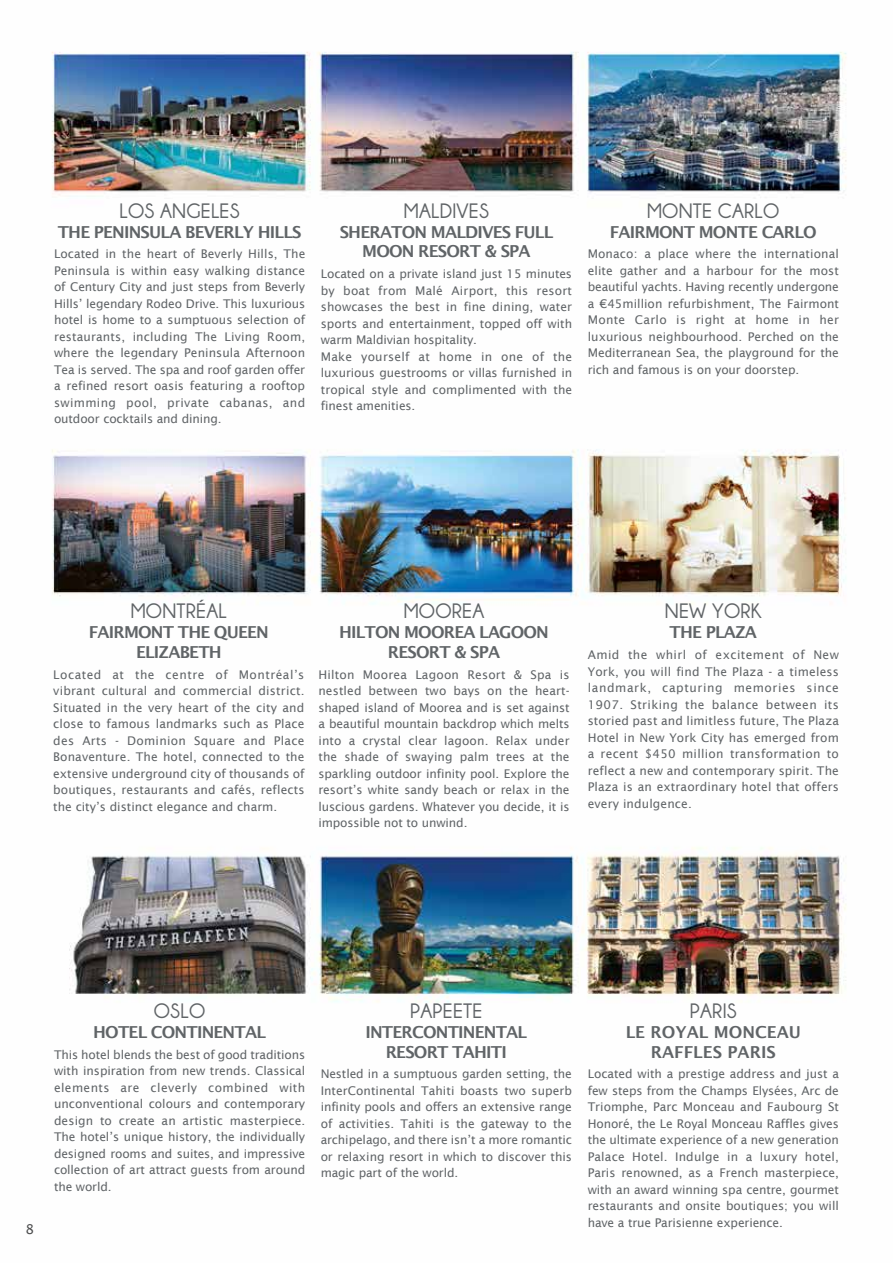
<style>
.page{position:relative;width:893px;height:1263px;background:#fff}
.page>*{position:absolute;margin:0;border:0;box-sizing:border-box;transform-origin:0 0}
.t1{font:700 21px "Champagne&Limousines";letter-spacing:.01em;color:#606467}
.t2{font:600 16.5px/19.8px "Lucida Sans";letter-spacing:-.05em;color:#606467;text-align:center}
.t3{font:600 16.5px/19.8px "Lucida Sans";color:#606467;text-align:center}
.t4{font:13.5px "Lucida Sans";color:#4b4c4d}
.t5{font:12px/16.5px "Lucida Sans";letter-spacing:-.005em;color:#606467;text-align:justify}
</style>
<div class="page">
<img style="left:51px;top:52px;width:796px;height:951px">
<h1 class="t1" style="left:119px;top:199px;width:122px">LOS ANGELES</h1>
<h2 class="t2" style="left:58px;top:222px;width:245px">THE PENINSULA BEVERLY HILLS</h2>
<p class="t5" style="left:54px;top:246px;width:253px">Located in the heart of Beverly Hills, The Peninsula is within easy walking distance of Century City and just steps from Beverly Hills’ legendary Rodeo Drive. This luxurious hotel is home to a sumptuous selection of restaurants, including The Living Room, where the legendary Peninsula Afternoon Tea is served. The spa and roof garden offer a refined resort oasis featuring a rooftop swimming pool, private cabanas, and outdoor cocktails and dining.</p>
<h1 class="t1" style="left:404px;top:199px;width:87px">MALDIVES</h1>
<h2 class="t2" style="left:340px;top:222px;width:215px">SHERATON MALDIVES FULL<br>MOON RESORT &amp; SPA</h2>
<p class="t5" style="left:321px;top:266px;width:253px;text-align:left">Located on a private island just 15 minutes by boat from Malé Airport, this resort showcases the best in fine dining, water sports and entertainment, topped off with warm Maldivian hospitality.<br>Make yourself at home in one of the luxurious guestrooms or villas furnished in tropical style and complimented with the finest amenities.</p>
<h1 class="t1" style="left:647px;top:199px;width:134px">MONTE CARLO</h1>
<h2 class="t2" style="left:610px;top:222px;width:208px">FAIRMONT MONTE CARLO</h2>
<p class="t5" style="left:588px;top:246px;width:253px">Monaco: a place where the international elite gather and a harbour for the most beautiful yachts. Having recently undergone a €45million refurbishment, The Fairmont Monte Carlo is right at home in her luxurious neighbourhood. Perched on the Mediterranean Sea, the playground for the rich and famous is on your doorstep.</p>
<h1 class="t1" style="left:131px;top:600px;width:98px">MONTRÉAL</h1>
<h2 class="t2" style="left:89px;top:622px;width:182px">FAIRMONT THE QUEEN<br>ELIZABETH</h2>
<p class="t5" style="left:53px;top:666px;width:253px">Located at the centre of Montréal’s vibrant cultural and commercial district.<br>Situated in the very heart of the city and close to famous landmarks such as Place des Arts - Dominion Square and Place Bonaventure. The hotel, connected to the extensive underground city of thousands of boutiques, restaurants and cafés, reflects the city’s distinct elegance and charm.</p>
<h1 class="t1" style="left:404px;top:600px;width:82px">MOOREA</h1>
<h2 class="t2" style="left:339px;top:622px;width:211px">HILTON MOOREA LAGOON<br>RESORT &amp; SPA</h2>
<p class="t5" style="left:318px;top:666px;width:253px">Hilton Moorea Lagoon Resort &amp; Spa is nestled between two bays on the heart&shy;shaped island of Moorea and is set against a beautiful mountain backdrop which melts into a crystal clear lagoon. Relax under the shade of swaying palm trees at the sparkling outdoor infinity pool. Explore the resort’s white sandy beach or relax in the luscious gardens. Whatever you decide, it is impossible not to unwind.</p>
<h1 class="t1" style="left:665px;top:600px;width:98px">NEW YORK</h1>
<h2 class="t2" style="left:670px;top:622px;width:89px">THE PLAZA</h2>
<p class="t5" style="left:588px;top:646px;width:253px">Amid the whirl of excitement of New York, you will find The Plaza - a timeless landmark, capturing memories since 1907. Striking the balance between its storied past and limitless future, The Plaza Hotel in New York City has emerged from a recent $450 million transformation to reflect a new and contemporary spirit. The Plaza is an extraordinary hotel that offers every indulgence.</p>
<p class="t4" style="left:25px;top:1221px;width:10px">8</p>
<h1 class="t1" style="left:154px;top:999px;width:53px">OSLO</h1>
<h2 class="t2" style="left:93px;top:1022px;width:174px">HOTEL CONTINENTAL</h2>
<p class="t5" style="left:54px;top:1046px;width:253px">This hotel blends the best of good traditions with inspiration from new trends. Classical elements are cleverly combined with unconventional colours and contemporary design to create an artistic masterpiece.<br>The hotel’s unique history, the individually designed rooms and suites, and impressive collection of art attract guests from around the world.</p>
<h1 class="t1" style="left:410px;top:999px;width:74px">PAPEETE</h1>
<h2 class="t2" style="left:365px;top:1022px;width:163px">INTERCONTINENTAL<br>RESORT TAHITI</h2>
<p class="t5" style="left:321px;top:1066px;width:253px">Nestled in a sumptuous garden setting, the InterContinental Tahiti boasts two superb infinity pools and offers an extensive range of activities. Tahiti is the gateway to the archipelago, and there isn’t a more romantic or relaxing resort in which to discover this magic part of the world.</p>
<h1 class="t1" style="left:690px;top:999px;width:49px">PARIS</h1>
<h2 class="t3" style="left:626px;top:1022px;width:177px">LE ROYAL MONCEAU<br>RAFFLES PARIS</h2>
<p class="t5" style="left:588px;top:1066px;width:253px">Located with a prestige address and just a few steps from the Champs Elysées, Arc de Triomphe, Parc Monceau and Faubourg St Honoré, the Le Royal Monceau Raffles gives the ultimate experience of a new generation Palace Hotel. Indulge in a luxury hotel, Paris renowned, as a French masterpiece, with an award winning spa centre, gourmet restaurants and onsite boutiques; you will have a true Parisienne experience.</p>
</div>
